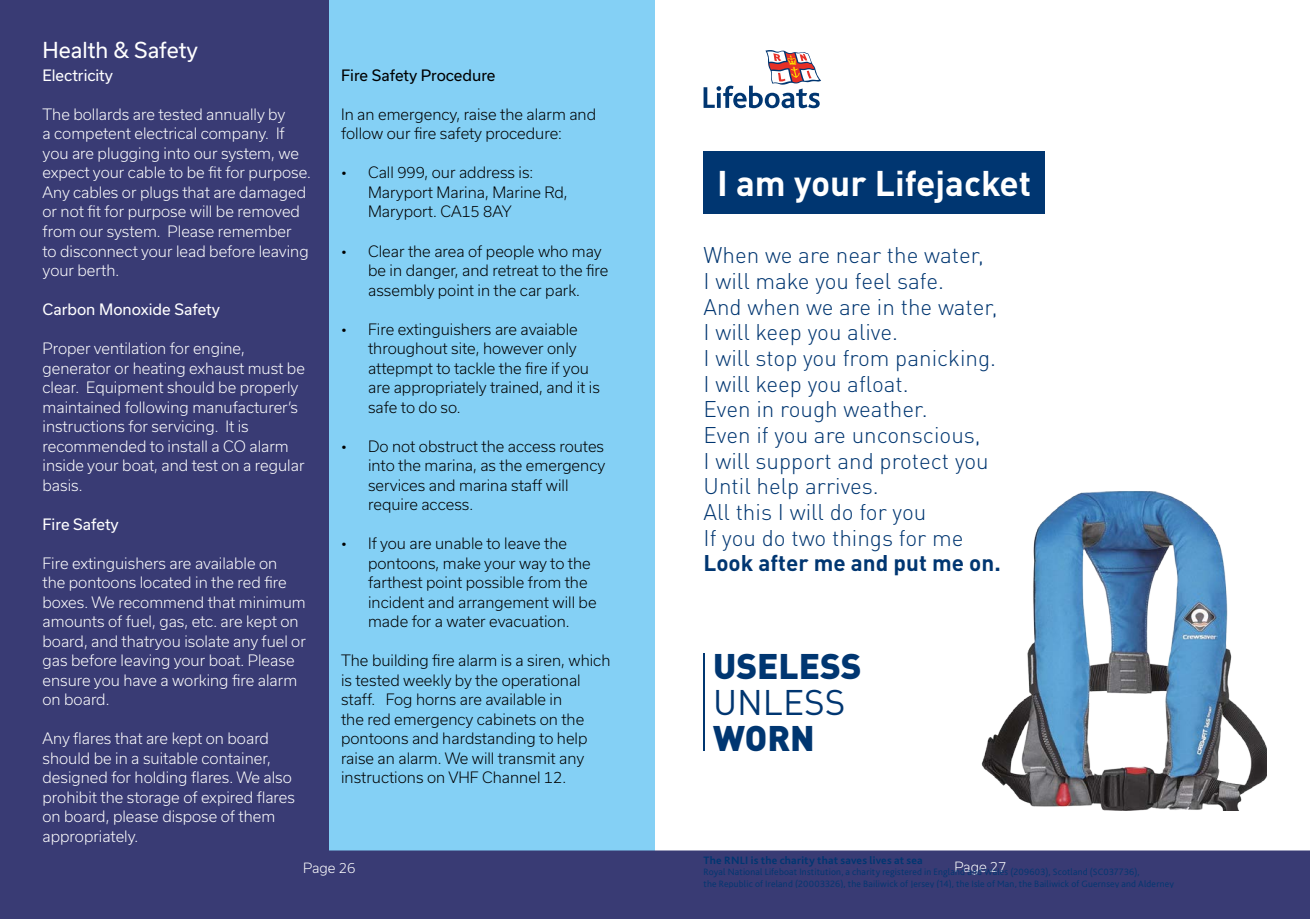
<style>
.page{position:relative;width:1310px;height:919px;background:#fff}
.page>*{position:absolute;margin:0;border:0;box-sizing:border-box;transform-origin:0 0}
.t1{font:700 35.25px "DINOT";color:#fff}
.t2{font:900 35.1px "DINOT";color:#003671}
.t3{font:35.1px "DINOT";color:#003671}
.t4{font:300 22.5px/25.7px "DINOT";color:#003671}
.t5{font:700 22.5px "DINOT";color:#003671}
.t6{font:21px "Usual";color:#fff}
.t7{font:300 15px/19.5px "Usual";color:#fff}
.t8{font:300 15px/19.5px "Usual";color:#000}
.t9{font:15px "Usual";color:#fff}
.t10{font:15px "Usual";color:#000}
.t11{font:300 13.5px "Usual";color:#fff}
.t12{font:700 11.25px "Bliss 2";letter-spacing:.02em;color:#003671}
.t13{font:300 9.6px/11.6px "Bliss 2";letter-spacing:.02em;color:#003671}
</style>
<div class="page">
<div style="left:0;top:0;width:629px;height:850px;background:#393b74"></div>
<div style="left:329px;top:0;width:325px;height:859px;background:#84d0f5"></div>
<div style="left:0;top:850px;width:1310px;height:68px;background:#393b74"></div>
<img style="left:981px;top:491px;width:286px;height:318px">
<hr style="left:703px;top:653px;width:2px;height:97px;background:#003671">
<svg style="left:703px;top:50px;width:118px;height:58px"></svg>
<div style="left:703px;top:151px;width:341px;height:62px;background:#003671"></div>
<h3 class="t6" style="left:43px;top:38px;width:157px">Health &amp; Safety</h3>
<p class="t9" style="left:43px;top:67px;width:72px">Electricity</p>
<p class="t7" style="left:43px;top:104px;width:270px">The bollards are tested annually by<br>a competent electrical company. If you are plugging into our system, we expect your cable to be fit for purpose.<br>Any cables or plugs that are damaged or not fit for purpose will be removed from our system. Please remember<br>to disconnect your lead before leaving your berth.</p>
<p class="t9" style="left:43px;top:301px;width:179px">Carbon Monoxide Safety</p>
<p class="t7" style="left:43px;top:338px;width:264px">Proper ventilation for engine, generator or heating exhaust must be clear. Equipment should be properly maintained following manufacturer’s instructions for servicing. It is recommended to install a CO alarm inside your boat, and test on a regular basis.</p>
<p class="t9" style="left:43px;top:515px;width:78px">Fire Safety</p>
<p class="t7" style="left:43px;top:553px;width:265px">Fire extinguishers are available on<br>the pontoons located in the red fire boxes. We recommend that minimum amounts of fuel, gas, etc. are kept on board, and thatryou isolate any fuel or gas before leaving your boat. Please ensure you have a working fire alarm on board.</p>
<p class="t7" style="left:43px;top:728px;width:254px">Any flares that are kept on board should be in a suitable container, designed for holding flares. We also prohibit the storage of expired flares on board, please dispose of them appropriately.</p>
<p class="t10" style="left:341px;top:67px;width:156px">Fire Safety Procedure</p>
<p class="t8" style="left:341px;top:104px;width:256px">In an emergency, raise the alarm and follow our fire safety procedure:</p>
<p class="t8" style="left:368px;top:163px;width:201px;text-indent:-27px">• Call 999, our address is:<br>Maryport Marina, Marine Rd,<br>Maryport. CA15 8AY</p>
<p class="t8" style="left:368px;top:241px;width:242px;text-indent:-27px">• Clear the area of people who may be in danger, and retreat to the fire assembly point in the car park.</p>
<p class="t8" style="left:368px;top:319px;width:233px;text-indent:-27px">• Fire extinguishers are avaiable throughout site, however only attepmpt to tackle the fire if you are appropriately trained, and it is safe to do so.</p>
<p class="t8" style="left:368px;top:436px;width:239px;text-indent:-27px">• Do not obstruct the access routes into the marina, as the emergency services and marina staff will require access.</p>
<p class="t8" style="left:368px;top:533px;width:230px;text-indent:-27px">• If you are unable to leave the pontoons, make your way to the farthest point possible from the incident and arrangement will be made for a water evacuation.</p>
<p class="t8" style="left:341px;top:650px;width:271px">The building fire alarm is a siren, which is tested weekly by the operational staff. Fog horns are available in<br>the red emergency cabinets on the pontoons and hardstanding to help raise an alarm. We will transmit any instructions on VHF Channel 12.</p>
<h1 class="t1" style="left:717px;top:160px;width:315px">I am your Lifejacket</h1>
<p class="t4" style="left:703px;top:242px;width:296px">When we are near the water,<br>I will make you feel safe.<br>And when we are in the water,<br>I will keep you alive.<br>I will stop you from panicking.<br>I will keep you afloat.<br>Even in rough weather.<br>Even if you are unconscious,<br>I will support and protect you<br>Until help arrives.<br>All this I will do for you<br>If you do two things for me</p>
<h3 class="t5" style="left:703px;top:548px;width:299px">Look after me and put me on.</h3>
<h2 class="t2" style="left:713px;top:642px;width:150px">USELESS</h2>
<h2 class="t3" style="left:713px;top:680px;width:134px">UNLESS</h2>
<h2 class="t2" style="left:713px;top:714px;width:103px">WORN</h2>
<p class="t12" style="left:703px;top:852px;width:221px">The RNLI is the charity that saves lives at sea</p>
<p class="t13" style="left:703px;top:865px;width:472px">Royal National Lifeboat Institution, a charity registered in England and Wales (209603), Scotland (SC037736),<br>the Republic of Ireland (20003326), the Bailiwick of Jersey (14), the Isle of Man, the Bailiwick of Guernsey and Alderney</p>
<p class="t11" style="left:303px;top:859px;width:54px">Page 26</p>
<p class="t11" style="left:954px;top:859px;width:54px">Page 27</p>
</div>
